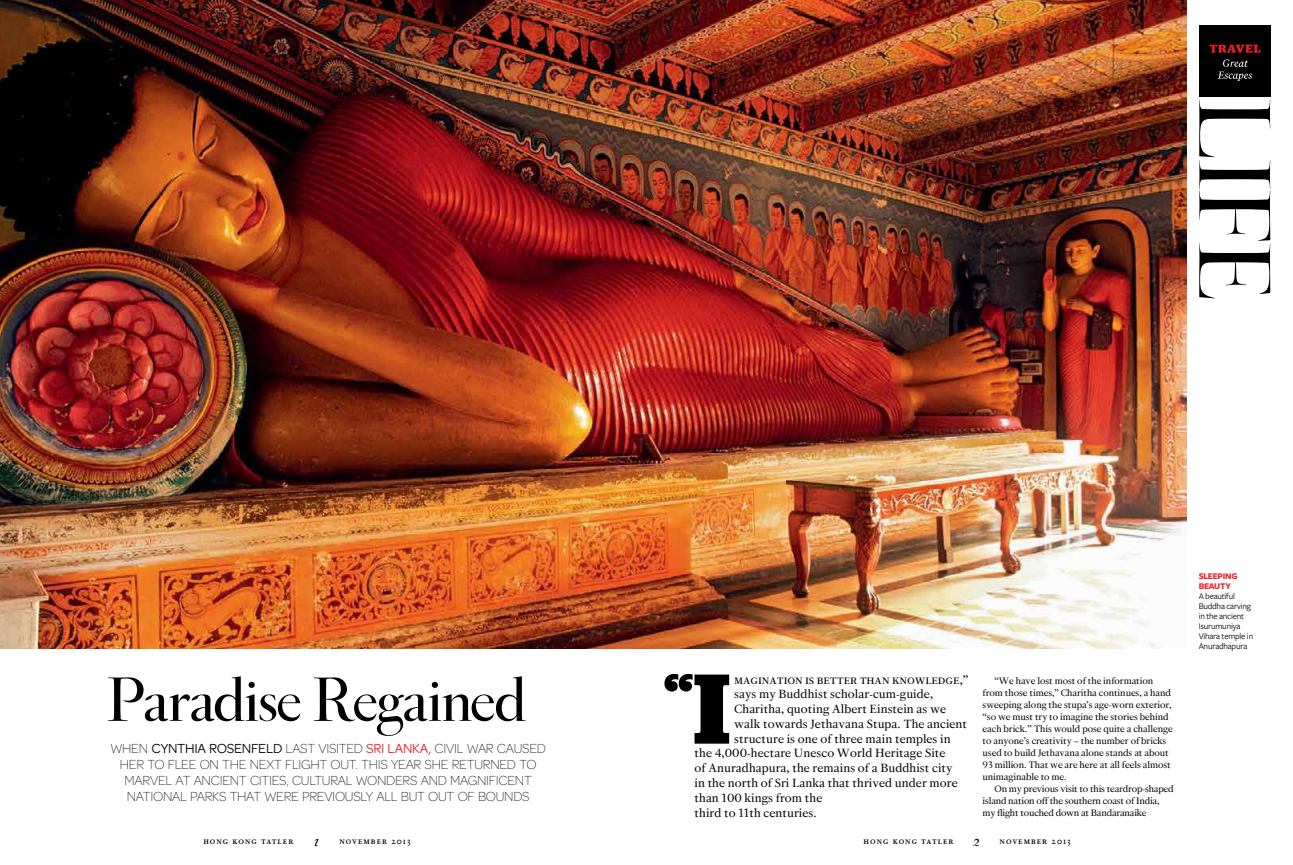
<style>
.page{position:relative;width:1293px;height:865px;background:#fff}
.page>*{position:absolute;margin:0;border:0;box-sizing:border-box;transform-origin:0 0}
.t1{font:700 104px "Julie";color:#000}
.t2{font:65px "Corundum Display";letter-spacing:-.02em;color:#000}
.t3{font:700 59.2px "Julie";color:#000}
.t4{font:14px "Corundum News O1";letter-spacing:.005em;color:#000}
.t5{font:200 14px/16px "Omnes";letter-spacing:-.02em;color:#000;text-align:center}
.t6{font:14px "Corundum News O1 Roman SC";letter-spacing:-.005em;color:#000}
.t7{font:11px/12px "Corundum News O1";letter-spacing:-.005em;color:#000}
.t8{font:10px "Corundum Text Book SC";letter-spacing:.1em;color:#000}
.t9{font:9px/10px "Freight Sans";letter-spacing:-.02em;color:#000}
.t10{font:9px/10px "Freight Sans Bold SC";letter-spacing:-.025em;color:#ed1d24}
.s1{font-weight:400}
.s2{font-weight:400;color:#ed1d24}
.s3{font-family:"Corundum Display";font-style:italic;font-size:17px}
</style>
<div class="page">
<img style="left:0;top:1px;width:1186px;height:647px">
<div style="left:1199px;top:25px;width:71px;height:71px;background:#000"></div>
<svg style="left:1199px;top:100px;width:71px;height:198px"></svg>
<svg style="left:1217px;top:59px;width:35px;height:22px"></svg>
<svg style="left:1209px;top:45px;width:51px;height:8px"></svg>
<h3 class="t3" style="left:663px;top:663px;width:31px">“</h3>
<p class="t7" style="left:982px;top:674px;width:192px;text-indent:12px">“We have lost most of the information from those times,” Charitha continues, a hand sweeping along the stupa’s age-worn exterior, “so we must try to imagine the stories behind each brick.” This would pose quite a challenge to anyone’s creativity – the number of bricks used to build Jethavana alone stands at about 93 million. That we are here at all feels almost unimaginable to me.</p>
<p class="t7" style="left:982px;top:782px;width:193px;text-indent:12px">On my previous visit to this teardrop-shaped island nation off the southern coast of India, my flight touched down at Bandaranaike</p>
<h2 class="t2" style="left:107px;top:661px;width:420px">Paradise Regained</h2>
<h1 class="t1" style="left:693px;top:655px;width:40px">I</h1>
<p class="t6" style="left:734px;top:671px;width:236px">magination is better than knowledge,”</p>
<p class="t4" style="left:734px;top:686px;width:200px">says my Buddhist scholar-cum-guide,</p>
<p class="t4" style="left:734px;top:701px;width:213px">Charitha, quoting Albert Einstein as we</p>
<p class="t4" style="left:734px;top:715px;width:234px">walk towards Jethavana Stupa. The ancient</p>
<p class="t4" style="left:734px;top:730px;width:218px">structure is one of three main temples in</p>
<p class="t4" style="left:694px;top:745px;width:252px">the 4,000-hectare Unesco World Heritage Site</p>
<p class="t4" style="left:694px;top:760px;width:260px">of Anuradhapura, the remains of a Buddhist city</p>
<p class="t4" style="left:694px;top:775px;width:265px">in the north of Sri Lanka that thrived under more</p>
<p class="t4" style="left:694px;top:789px;width:129px">than 100 kings from the</p>
<p class="t4" style="left:694px;top:804px;width:124px">third to 11th centuries.</p>
<p class="t5" style="left:110px;top:740px;width:437px">WHEN <span class="s1">CYNTHIA ROSENFELD</span> LAST VISITED <span class="s2">SRI LANKA,</span> CIVIL WAR CAUSED HER TO FLEE ON THE NEXT FLIGHT OUT. THIS YEAR SHE RETURNED TO MARVEL AT ANCIENT CITIES, CULTURAL WONDERS AND MAGNIFICENT NATIONAL PARKS THAT WERE PREVIOUSLY ALL BUT OUT OF BOUNDS</p>
<p class="t8" style="left:203px;top:834px;width:209px">hong kong tatler <span class="s3">1</span> november 2013</p>
<p class="t8" style="left:863px;top:834px;width:209px">hong kong tatler <span class="s3">2</span> november 2013</p>
<p class="t10" style="left:1198px;top:571px;width:40px">SLEEPING<br>BEAUTY</p>
<p class="t9" style="left:1198px;top:591px;width:56px">A beautiful<br>Buddha carving in the ancient<br>Isurumuniya<br>Vihara temple in<br>Anuradhapura</p>
</div>
